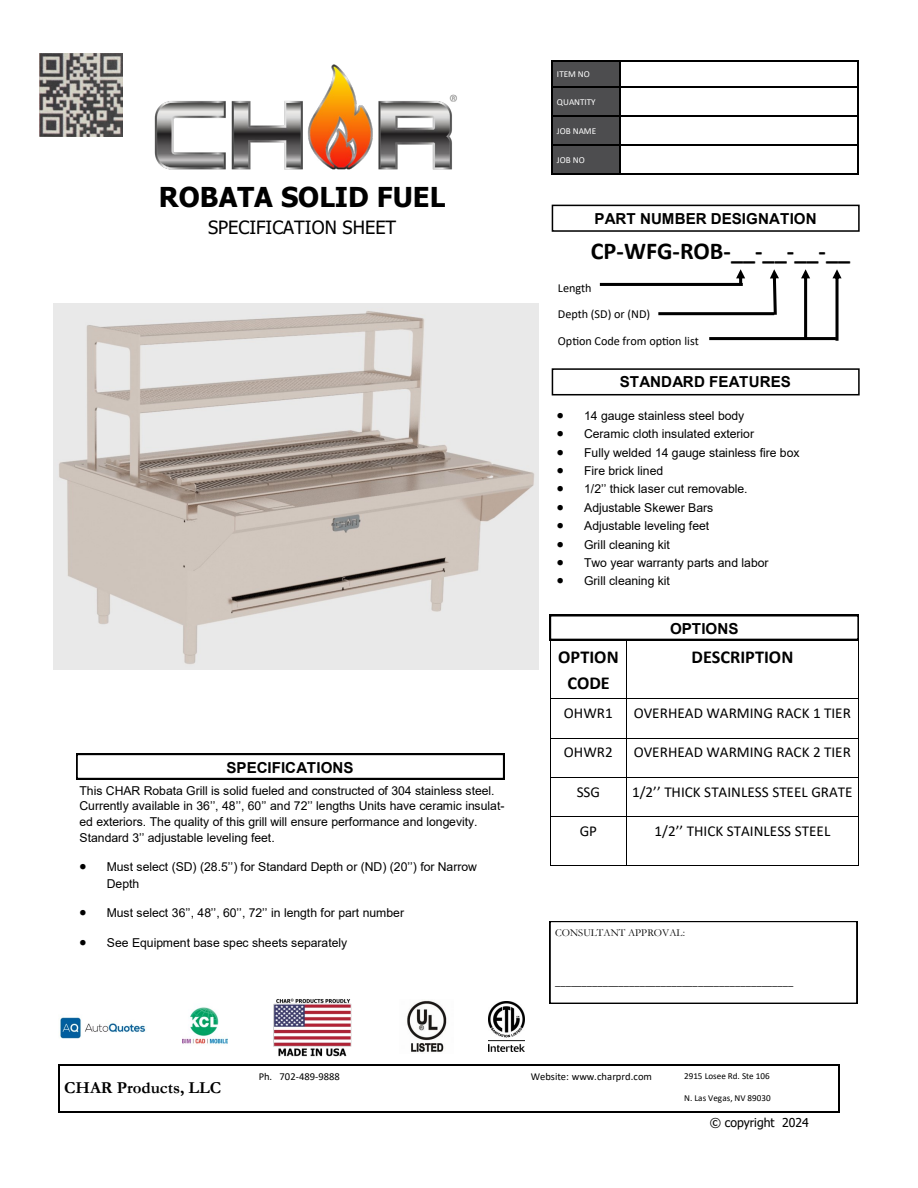
<style>
.page{position:relative;width:918px;height:1188px;background:#fff}
.page>*{position:absolute;margin:0;border:0;box-sizing:border-box;transform-origin:0 0}
.t1{font:700 27.3px "Tahoma";color:#000}
.t2{font:700 24.3px "Calibri";letter-spacing:-.005em;color:#000}
.t3{font:700 18.3px/26.4px "Calibri";color:#000;text-align:center}
.t4{font:18.3px "Tahoma";color:#000}
.t5{font:700 16.8px "Garamond";color:#000}
.t6{font:15.15px "Calibri";color:#000}
.t7{font:700 15.15px "Arial";color:#000}
.t8{font:12.15px/15.8px "Arial";letter-spacing:-.005em;color:#000}
.t9{font:12.15px/26.5px "Calibri";letter-spacing:-.005em;color:#000}
.t10{font:12.15px "Tahoma";color:#000}
.t11{font:10.5px "Calibri";color:#000}
.t12{font:10.5px "Garamond";color:#000}
.t13{font:9.15px "Calibri";color:#000}
.t14{font:9.15px "Calibri";color:#fff}
</style>
<div class="page">
<img style="left:154px;top:64px;width:303px;height:106px">
<div style="left:551px;top:60px;width:69px;height:27px;background:#4d4d4f"></div>
<div style="left:551px;top:87px;width:69px;height:29px;background:#4d4d4f"></div>
<div style="left:551px;top:116px;width:69px;height:29px;background:#4d4d4f"></div>
<div style="left:551px;top:145px;width:69px;height:30px;background:#4d4d4f"></div>
<hr style="left:551px;top:60px;width:2px;height:113px;background:#000">
<hr style="left:619px;top:62px;width:2px;height:111px;background:#000">
<hr style="left:857px;top:60px;width:2px;height:27px;background:#000">
<hr style="left:857px;top:87px;width:2px;height:86px;background:#000">
<hr style="left:551px;top:60px;width:69px;height:2px;background:#000">
<hr style="left:553px;top:87px;width:67px;height:1px;background:#000">
<hr style="left:620px;top:60px;width:239px;height:2px;background:#000">
<hr style="left:620px;top:87px;width:237px;height:1px;background:#000">
<hr style="left:553px;top:115px;width:67px;height:2px;background:#000">
<hr style="left:620px;top:115px;width:237px;height:2px;background:#000">
<hr style="left:553px;top:144px;width:67px;height:2px;background:#000">
<hr style="left:620px;top:144px;width:237px;height:2px;background:#000">
<hr style="left:551px;top:173px;width:69px;height:2px;background:#000">
<hr style="left:620px;top:173px;width:239px;height:2px;background:#000">
<svg style="left:550px;top:921px;width:307px;height:83px"></svg>
<img style="left:273px;top:998px;width:79px;height:59px">
<img style="left:488px;top:1001px;width:36px;height:50px">
<img style="left:182px;top:1007px;width:45px;height:37px">
<img style="left:60px;top:1017px;width:86px;height:22px">
<svg style="left:550px;top:615px;width:309px;height:25px"></svg>
<div style="left:552px;top:368px;width:308px;height:27px;border:2px solid #000"></div>
<div style="left:552px;top:205px;width:308px;height:27px;border:2px solid #000"></div>
<img style="left:407px;top:1000px;width:40px;height:52px">
<svg style="left:76px;top:754px;width:428px;height:25px"></svg>
<hr style="left:59px;top:1064px;width:1px;height:47px;background:#000">
<hr style="left:839px;top:1064px;width:1px;height:47px;background:#000">
<hr style="left:59px;top:1064px;width:781px;height:2px;background:#000">
<hr style="left:59px;top:1111px;width:781px;height:1px;background:#000">
<hr style="left:600px;top:283px;width:143px;height:3px;background:#000">
<hr style="left:658px;top:312px;width:116px;height:3px;background:#000">
<hr style="left:709px;top:337px;width:127px;height:3px;background:#000">
<svg style="left:736px;top:269px;width:9px;height:14px"></svg>
<svg style="left:770px;top:269px;width:9px;height:46px"></svg>
<svg style="left:801px;top:269px;width:9px;height:69px"></svg>
<svg style="left:832px;top:269px;width:10px;height:72px"></svg>
<hr style="left:550px;top:640px;width:1px;height:225px;background:#000">
<hr style="left:626px;top:641px;width:1px;height:224px;background:#000">
<hr style="left:858px;top:640px;width:1px;height:225px;background:#000">
<hr style="left:550px;top:640px;width:309px;height:1px;background:#000">
<hr style="left:551px;top:698px;width:307px;height:1px;background:#000">
<hr style="left:551px;top:738px;width:307px;height:1px;background:#000">
<hr style="left:551px;top:777px;width:307px;height:1px;background:#000">
<hr style="left:551px;top:816px;width:307px;height:1px;background:#000">
<hr style="left:550px;top:865px;width:309px;height:1px;background:#000">
<img style="left:40px;top:53px;width:83px;height:83px">
<img style="left:53px;top:304px;width:486px;height:366px">
<h1 class="t1" style="left:159px;top:178px;width:288px">ROBATA SOLID FUEL</h1>
<h3 class="t4" style="left:208px;top:215px;width:190px">SPECIFICATION SHEET</h3>
<p class="t7" style="left:226px;top:757px;width:129px">SPECIFICATIONS</p>
<p class="t8" style="left:80px;top:782px;width:427px">This CHAR Robata Grill is solid fueled and constructed of 304 stainless steel.<br>Currently available in 36’’, 48’’, 60’’ and 72’’ lengths Units have ceramic insulat&shy;ed exteriors. The quality of this grill will ensure performance and longevity.<br>Standard 3’’ adjustable leveling feet.</p>
<p class="t8" style="left:107px;top:858px;width:372px;line-height:16.8px;text-indent:-27px">• Must select (SD) (28.5’’) for Standard Depth or (ND) (20’’) for Narrow<br>Depth</p>
<p class="t8" style="left:80px;top:905px;width:326px">• Must select 36’’, 48’’, 60’’, 72’’ in length for part number</p>
<p class="t8" style="left:80px;top:935px;width:269px">• See Equipment base spec sheets separately</p>
<p class="t14" style="left:557px;top:68px;width:34px">ITEM NO</p>
<p class="t14" style="left:557px;top:96px;width:40px">QUANTITY</p>
<p class="t14" style="left:557px;top:124px;width:41px">JOB NAME</p>
<p class="t14" style="left:557px;top:153px;width:29px">JOB NO</p>
<p class="t7" style="left:595px;top:208px;width:224px">PART NUMBER DESIGNATION</p>
<h2 class="t2" style="left:591px;top:234px;width:261px">CP-WFG-ROB-__-__-__-__</h2>
<p class="t9" style="left:558px;top:274px;width:35px">Length</p>
<p class="t9" style="left:558px;top:301px;width:142px">Depth (SD) or (ND)<br>Option Code from option list</p>
<p class="t7" style="left:620px;top:371px;width:173px">STANDARD FEATURES</p>
<p class="t8" style="left:557px;top:407px;width:189px">• 14 gauge stainless steel body</p>
<p class="t8" style="left:557px;top:426px;width:199px">• Ceramic cloth insulated exterior</p>
<p class="t8" style="left:557px;top:444px;width:244px">• Fully welded 14 gauge stainless fire box</p>
<p class="t8" style="left:557px;top:463px;width:108px">• Fire brick lined</p>
<p class="t8" style="left:557px;top:481px;width:192px">• 1/2’’ thick laser cut removable.</p>
<p class="t8" style="left:557px;top:500px;width:158px">• Adjustable Skewer Bars</p>
<p class="t8" style="left:557px;top:518px;width:154px">• Adjustable leveling feet</p>
<p class="t8" style="left:557px;top:536px;width:115px">• Grill cleaning kit</p>
<p class="t8" style="left:557px;top:555px;width:213px">• Two year warranty parts and labor</p>
<p class="t8" style="left:557px;top:573px;width:115px">• Grill cleaning kit</p>
<p class="t7" style="left:670px;top:618px;width:70px">OPTIONS</p>
<h3 class="t3" style="left:558px;top:643px;width:62px">OPTION<br>CODE</h3>
<h3 class="t3" style="left:692px;top:643px;width:103px">DESCRIPTION</h3>
<p class="t6" style="left:564px;top:703px;width:50px">OHWR1</p>
<p class="t6" style="left:634px;top:703px;width:219px">OVERHEAD WARMING RACK 1 TIER</p>
<p class="t6" style="left:564px;top:742px;width:50px">OHWR2</p>
<p class="t6" style="left:634px;top:742px;width:219px">OVERHEAD WARMING RACK 2 TIER</p>
<p class="t6" style="left:577px;top:781px;width:25px">SSG</p>
<p class="t6" style="left:632px;top:781px;width:222px">1/2’’ THICK STAINLESS STEEL GRATE</p>
<p class="t6" style="left:580px;top:820px;width:19px">GP</p>
<p class="t6" style="left:655px;top:820px;width:177px">1/2’’ THICK STAINLESS STEEL</p>
<p class="t12" style="left:555px;top:925px;width:131px">CONSULTANT APPROVAL:</p>
<p class="t11" style="left:555px;top:974px;width:240px">_____________________________________________</p>
<h3 class="t5" style="left:64px;top:1077px;width:158px">CHAR Products, LLC</h3>
<p class="t11" style="left:259px;top:1070px;width:83px">Ph. 702-489-9888</p>
<p class="t11" style="left:531px;top:1070px;width:123px">Website: www.charprd.com</p>
<p class="t13" style="left:684px;top:1070px;width:87px">2915 Losee Rd. Ste 106</p>
<p class="t13" style="left:684px;top:1092px;width:88px">N. Las Vegas, NV 89030</p>
<p class="t10" style="left:710px;top:1115px;width:101px">© copyright 2024</p>
</div>
